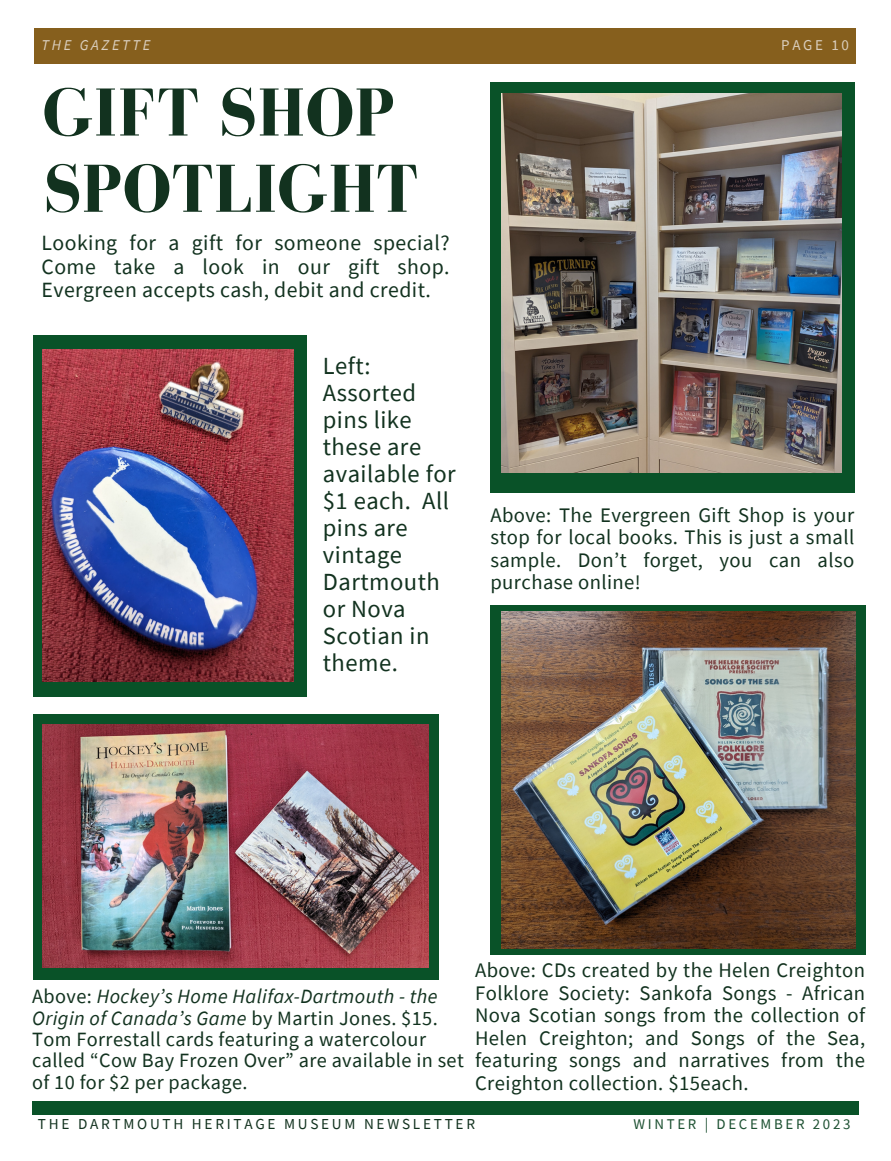
<style>
.page{position:relative;width:891px;height:1161px;background:#fff}
.page>*{position:absolute;margin:0;border:0;box-sizing:border-box;transform-origin:0 0}
.t1{font:700 69.75px/76.2px "Bodoni FLF";color:#12321f}
.t2{font:24.6px/27px "Source Sans Pro";letter-spacing:.02em;color:#12321f}
.t3{font:21.75px/23.7px "Source Sans Pro";letter-spacing:.02em;color:#12321f;text-align:justify}
.t4{font:20.7px/22.5px "Source Sans Pro";letter-spacing:.02em;color:#12321f;text-align:justify}
.t5{font:20.25px/21.3px "Source Sans Pro";letter-spacing:.02em;color:#12321f}
.t6{font:15.15px "Source Sans Pro";letter-spacing:.18em;color:#12321f}
.t7{font:italic 15px "Source Sans Pro";letter-spacing:.18em;color:#dacebd}
.t8{font:15px "Source Sans Pro";letter-spacing:.18em;color:#dacebd}
.t9{font:14.85px "Source Sans Pro";letter-spacing:.18em;color:#1c5031}
.s1{font-style:italic}
</style>
<div class="page">
<div style="left:35px;top:28px;width:821px;height:36px;background:#865f1d"></div>
<div style="left:32px;top:1101px;width:827px;height:13px;background:#095228"></div>
<div style="left:490px;top:82px;width:365px;height:411px;background:#095228"></div>
<div style="left:33px;top:714px;width:406px;height:265px;background:#095228"></div>
<div style="left:33px;top:335px;width:273px;height:362px;background:#095228"></div>
<div style="left:490px;top:605px;width:376px;height:349px;background:#095228"></div>
<img style="left:501px;top:611px;width:354px;height:338px">
<img style="left:43px;top:725px;width:386px;height:243px">
<img style="left:43px;top:350px;width:251px;height:332px">
<img style="left:501px;top:93px;width:341px;height:380px">
<p class="t7" style="left:42px;top:35px;width:110px">THE GAZETTE</p>
<p class="t8" style="left:781px;top:35px;width:69px">PAGE 10</p>
<p class="t1" style="left:43px;top:74px;width:377px">GIFT SHOP<br>SPOTLIGHT</p>
<p class="t3" style="left:42px;top:230px;width:410px">Looking for a gift for someone special?<br>Come take a look in our gift shop.<br>Evergreen accepts cash, debit and credit.</p>
<p class="t2" style="left:323px;top:351px;width:134px">Left:<br>Assorted pins like these are available for $1 each. All pins are vintage<br>Dartmouth or Nova<br>Scotian in theme.</p>
<p class="t4" style="left:490px;top:503px;width:365px">Above: The Evergreen Gift Shop is your stop for local books. This is just a small sample. Don’t forget, you can also purchase online!</p>
<p class="t5" style="left:32px;top:985px;width:433px">Above: <span class="s1">Hockey’s Home Halifax-Dartmouth - the Origin of Canada’s Game</span> by Martin Jones. $15.<br>Tom Forrestall cards featuring a watercolour called “Cow Bay Frozen Over” are available in set of 10 for $2 per package.</p>
<p class="t4" style="left:475px;top:959px;width:392px">Above: CDs created by the Helen Creighton Folklore Society: Sankofa Songs - African Nova Scotian songs from the collection of Helen Creighton; and Songs of the Sea, featuring songs and narratives from the Creighton collection. $15each.</p>
<p class="t6" style="left:38px;top:1114px;width:439px">THE DARTMOUTH HERITAGE MUSEUM NEWSLETTER</p>
<p class="t9" style="left:633px;top:1114px;width:219px">WINTER | DECEMBER 2023</p>
</div>
